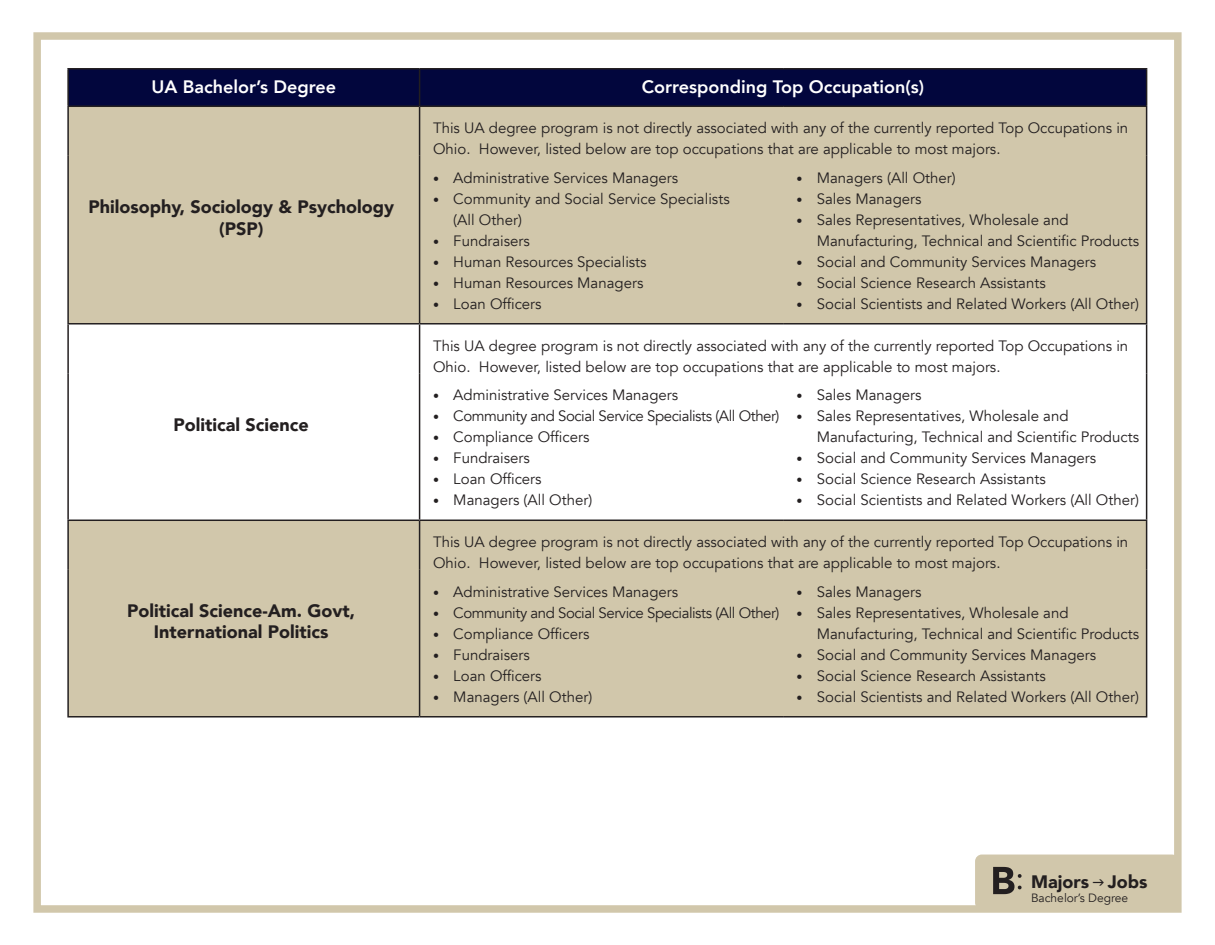
<style>
.page{position:relative;width:1215px;height:945px;background:#fff}
.page>*{position:absolute;margin:0;border:0;box-sizing:border-box;transform-origin:0 0}
.t1{font:900 18px/21.6px "Avenir";color:#231f20;text-align:center}
.t2{font:800 18px "Avenir";color:#fff}
.occupation_list{font:15px/21px "Avenir";color:#231f20}
.occupation_list-2{font:15px "Avenir";letter-spacing:-.03em;color:#231f20}
.t3{font:12px "Avenir";color:#231f20}
.s1{font-size:12px}
</style>
<div class="page">
<div style="left:975px;top:855px;width:204px;height:54px;background:#d1c7ab;border-radius:7px"></div>
<div style="left:33px;top:32px;width:1149px;height:881px;border:8px solid #d1c7ab"></div>
<div style="left:69px;top:70px;width:1077px;height:36px;background:#02063d"></div>
<div style="left:69px;top:107px;width:1077px;height:609px;background:#d1c7ab"></div>
<svg style="left:69px;top:325px;width:1077px;height:195px"></svg>
<svg style="left:420px;top:373px;width:726px;height:147px"></svg>
<div style="left:420px;top:521px;width:726px;height:195px;background:#d1c7ab"></div>
<hr style="left:67px;top:68px;width:353px;height:2px;background:#231f20">
<hr style="left:67px;top:70px;width:2px;height:36px;background:#231f20">
<hr style="left:420px;top:68px;width:363px;height:2px;background:#231f20">
<hr style="left:419px;top:70px;width:1px;height:36px;background:#231f20">
<hr style="left:783px;top:68px;width:364px;height:2px;background:#231f20">
<hr style="left:1146px;top:70px;width:1px;height:36px;background:#231f20">
<hr style="left:67px;top:106px;width:353px;height:1px;background:#231f20">
<hr style="left:67px;top:107px;width:2px;height:49px;background:#231f20">
<hr style="left:67px;top:156px;width:2px;height:167px;background:#231f20">
<hr style="left:67px;top:323px;width:353px;height:2px;background:#231f20">
<hr style="left:67px;top:325px;width:2px;height:48px;background:#231f20">
<hr style="left:67px;top:373px;width:2px;height:147px;background:#231f20">
<hr style="left:67px;top:520px;width:353px;height:1px;background:#231f20">
<hr style="left:67px;top:521px;width:2px;height:49px;background:#231f20">
<hr style="left:67px;top:570px;width:2px;height:146px;background:#231f20">
<hr style="left:67px;top:716px;width:353px;height:2px;background:#231f20">
<hr style="left:420px;top:106px;width:363px;height:1px;background:#231f20">
<hr style="left:419px;top:107px;width:1px;height:49px;background:#231f20">
<hr style="left:783px;top:106px;width:364px;height:1px;background:#231f20">
<hr style="left:1146px;top:107px;width:1px;height:49px;background:#231f20">
<hr style="left:419px;top:156px;width:1px;height:167px;background:#231f20">
<hr style="left:1146px;top:156px;width:1px;height:167px;background:#231f20">
<hr style="left:420px;top:323px;width:363px;height:2px;background:#231f20">
<hr style="left:419px;top:325px;width:1px;height:48px;background:#231f20">
<hr style="left:783px;top:323px;width:364px;height:2px;background:#231f20">
<hr style="left:1146px;top:325px;width:1px;height:48px;background:#231f20">
<hr style="left:419px;top:373px;width:1px;height:147px;background:#231f20">
<hr style="left:1146px;top:373px;width:1px;height:147px;background:#231f20">
<hr style="left:420px;top:520px;width:363px;height:1px;background:#231f20">
<hr style="left:419px;top:521px;width:1px;height:49px;background:#231f20">
<hr style="left:783px;top:520px;width:364px;height:1px;background:#231f20">
<hr style="left:1146px;top:521px;width:1px;height:49px;background:#231f20">
<hr style="left:419px;top:570px;width:1px;height:146px;background:#231f20">
<hr style="left:1146px;top:570px;width:1px;height:146px;background:#231f20">
<hr style="left:420px;top:716px;width:363px;height:2px;background:#231f20">
<hr style="left:783px;top:716px;width:364px;height:2px;background:#231f20">
<svg style="left:993px;top:867px;width:29px;height:27px"></svg>
<p class="t2" style="left:152px;top:72px;width:186px">UA Bachelor’s Degree</p>
<p class="t2" style="left:642px;top:72px;width:284px">Corresponding Top Occupation(s)</p>
<p class="t1" style="left:88px;top:196px;width:307px">Philosophy, Sociology &amp; Psychology (PSP)</p>
<p class="t1" style="left:174px;top:413px;width:137px">Political Science</p>
<p class="t1" style="left:127px;top:599px;width:230px">Political Science-Am. Govt,<br>International Politics</p>
<p class="occupation_list" style="left:433px;top:118px;width:697px">This UA degree program is not directly associated with any of the currently reported Top Occupations in<br>Ohio. However, listed below are top occupations that are applicable to most majors.</p>
<p class="occupation_list" style="left:433px;top:167px;width:247px"><span class="s1">•</span> Administrative Services Managers</p>
<p class="occupation_list" style="left:453px;top:188px;width:278px;text-indent:-20px"><span class="s1">•</span> Community and Social Service Specialists (All Other)</p>
<p class="occupation_list" style="left:433px;top:230px;width:98px"><span class="s1">•</span> Fundraisers</p>
<p class="occupation_list" style="left:433px;top:251px;width:215px"><span class="s1">•</span> Human Resources Specialists</p>
<p class="occupation_list" style="left:433px;top:272px;width:212px"><span class="s1">•</span> Human Resources Managers</p>
<p class="occupation_list" style="left:433px;top:293px;width:110px"><span class="s1">•</span> Loan Officers</p>
<p class="occupation_list" style="left:797px;top:167px;width:161px"><span class="s1">•</span> Managers (All Other)</p>
<p class="occupation_list" style="left:797px;top:188px;width:127px"><span class="s1">•</span> Sales Managers</p>
<p class="occupation_list" style="left:817px;top:209px;width:324px;text-indent:-20px"><span class="s1">•</span> Sales Representatives, Wholesale and<br>Manufacturing, Technical and Scientific Products</p>
<p class="occupation_list" style="left:797px;top:251px;width:301px"><span class="s1">•</span> Social and Community Services Managers</p>
<p class="occupation_list" style="left:797px;top:272px;width:251px"><span class="s1">•</span> Social Science Research Assistants</p>
<p class="occupation_list" style="left:797px;top:293px;width:344px"><span class="s1">•</span> Social Scientists and Related Workers (All Other)</p>
<p class="occupation_list" style="left:433px;top:335px;width:697px">This UA degree program is not directly associated with any of the currently reported Top Occupations in<br>Ohio. However, listed below are top occupations that are applicable to most majors.</p>
<p class="occupation_list" style="left:433px;top:385px;width:247px"><span class="s1">•</span> Administrative Services Managers</p>
<p class="occupation_list-2" style="left:433px;top:407px;width:348px"><span class="s1">•</span> Community and Social Service Specialists (All Other)</p>
<p class="occupation_list" style="left:433px;top:427px;width:158px"><span class="s1">•</span> Compliance Officers</p>
<p class="occupation_list" style="left:433px;top:448px;width:98px"><span class="s1">•</span> Fundraisers</p>
<p class="occupation_list" style="left:433px;top:469px;width:110px"><span class="s1">•</span> Loan Officers</p>
<p class="occupation_list" style="left:433px;top:490px;width:161px"><span class="s1">•</span> Managers (All Other)</p>
<p class="occupation_list" style="left:797px;top:385px;width:127px"><span class="s1">•</span> Sales Managers</p>
<p class="occupation_list" style="left:817px;top:406px;width:324px;text-indent:-20px"><span class="s1">•</span> Sales Representatives, Wholesale and<br>Manufacturing, Technical and Scientific Products</p>
<p class="occupation_list" style="left:797px;top:448px;width:301px"><span class="s1">•</span> Social and Community Services Managers</p>
<p class="occupation_list" style="left:797px;top:469px;width:251px"><span class="s1">•</span> Social Science Research Assistants</p>
<p class="occupation_list" style="left:797px;top:490px;width:344px"><span class="s1">•</span> Social Scientists and Related Workers (All Other)</p>
<p class="occupation_list" style="left:433px;top:532px;width:697px">This UA degree program is not directly associated with any of the currently reported Top Occupations in<br>Ohio. However, listed below are top occupations that are applicable to most majors.</p>
<p class="occupation_list" style="left:433px;top:581px;width:247px"><span class="s1">•</span> Administrative Services Managers</p>
<p class="occupation_list-2" style="left:433px;top:604px;width:348px"><span class="s1">•</span> Community and Social Service Specialists (All Other)</p>
<p class="occupation_list" style="left:433px;top:623px;width:158px"><span class="s1">•</span> Compliance Officers</p>
<p class="occupation_list" style="left:433px;top:644px;width:98px"><span class="s1">•</span> Fundraisers</p>
<p class="occupation_list" style="left:433px;top:665px;width:110px"><span class="s1">•</span> Loan Officers</p>
<p class="occupation_list" style="left:433px;top:686px;width:161px"><span class="s1">•</span> Managers (All Other)</p>
<p class="occupation_list" style="left:797px;top:581px;width:127px"><span class="s1">•</span> Sales Managers</p>
<p class="occupation_list" style="left:817px;top:602px;width:324px;text-indent:-20px"><span class="s1">•</span> Sales Representatives, Wholesale and<br>Manufacturing, Technical and Scientific Products</p>
<p class="occupation_list" style="left:797px;top:644px;width:301px"><span class="s1">•</span> Social and Community Services Managers</p>
<p class="occupation_list" style="left:797px;top:665px;width:251px"><span class="s1">•</span> Social Science Research Assistants</p>
<p class="occupation_list" style="left:797px;top:686px;width:344px"><span class="s1">•</span> Social Scientists and Related Workers (All Other)</p>
<p class="t1" style="left:1031px;top:870px;width:118px">Majors Jobs</p>
<p class="t3" style="left:1031px;top:891px;width:99px">Bachelor’s Degree</p>
</div>
